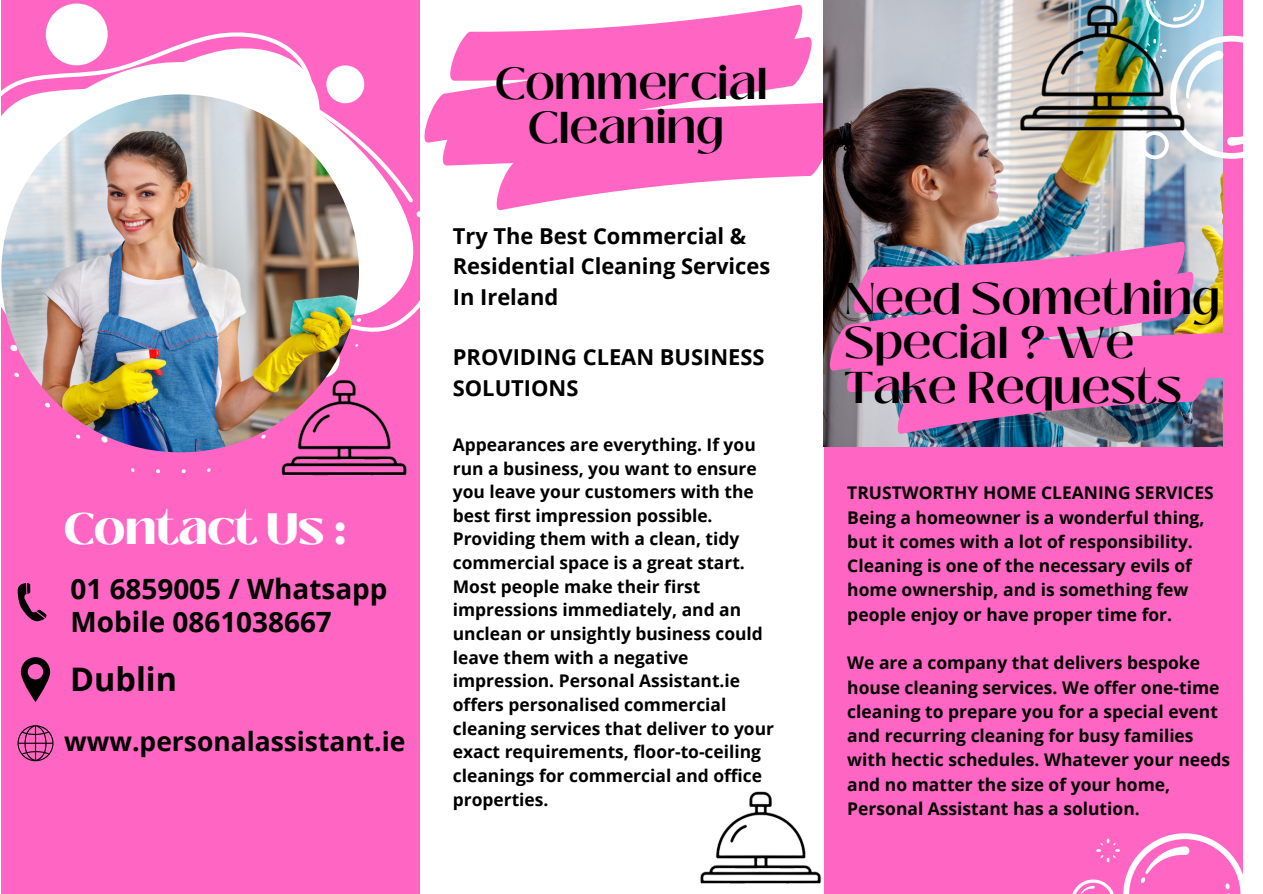
<style>
.page{position:relative;width:1263px;height:894px;background:#fff}
.page>*{position:absolute;margin:0;border:0;box-sizing:border-box;transform-origin:0 0}
.t1{font:600 44.4px/44.2px "Black Mango";color:#000}
.t2{font:900 43.8px "Black Mango";color:#fff}
.t3{font:700 32.4px "Open Sans";color:#000}
.t4{font:700 27.9px/32.5px "Open Sans";color:#000}
.t5{font:700 26.4px "Open Sans";color:#000}
.t6{font:700 21.9px/30.3px "Open Sans";color:#000}
.t7{font:700 17.4px/23.5px "Open Sans";color:#000}
</style>
<div class="page">
<div style="left:1px;top:0;width:419px;height:893px;background:#ff66c4"></div>
<div style="left:824px;top:0;width:418px;height:893px;background:#ff66c4"></div>
<svg style="left:101px;top:436px;width:7px;height:6px"></svg>
<svg style="left:45px;top:402px;width:5px;height:5px"></svg>
<svg style="left:76px;top:434px;width:4px;height:4px"></svg>
<svg style="left:261px;top:434px;width:5px;height:4px"></svg>
<svg style="left:156px;top:469px;width:4px;height:4px"></svg>
<svg style="left:182px;top:469px;width:4px;height:4px"></svg>
<svg style="left:207px;top:468px;width:4px;height:4px"></svg>
<svg style="left:131px;top:468px;width:4px;height:4px"></svg>
<svg style="left:45px;top:31px;width:239px;height:13px"></svg>
<svg style="left:1px;top:44px;width:419px;height:308px"></svg>
<svg style="left:19px;top:50px;width:394px;height:316px;fill:#fff"></svg>
<svg style="left:339px;top:229px;width:81px;height:132px"></svg>
<svg style="left:302px;top:341px;width:38px;height:37px"></svg>
<div style="left:46px;top:4px;width:62px;height:61px;background:#fff;border-radius:50%"></div>
<div style="left:326px;top:65px;width:38px;height:38px;background:#fff;border-radius:50%"></div>
<svg style="left:1073px;top:832px;width:170px;height:61px"></svg>
<svg style="left:417px;top:3px;width:407px;height:214px"></svg>
<img style="left:824px;top:0;width:398px;height:446px">
<svg style="left:1141px;top:0;width:102px;height:159px"></svg>
<img style="left:1px;top:94px;width:358px;height:358px;border-radius:50%">
<svg style="left:18px;top:583px;width:29px;height:39px"></svg>
<svg style="left:21px;top:657px;width:29px;height:45px"></svg>
<svg style="left:18px;top:725px;width:36px;height:36px"></svg>
<img style="left:826px;top:240px;width:417px;height:195px">
<img style="left:1007px;top:0;width:190px;height:136px">
<img style="left:271px;top:375px;width:136px;height:101px">
<img style="left:700px;top:791px;width:121px;height:93px">
<h2 class="t2" style="left:64px;top:496px;width:283px">Contact Us :</h2>
<h3 class="t4" style="left:71px;top:572px;width:318px">01 6859005 / Whatsapp<br>Mobile 0861038667</h3>
<h3 class="t3" style="left:70px;top:655px;width:108px">Dublin</h3>
<h3 class="t5" style="left:64px;top:722px;width:343px">www.personalassistant.ie</h3>
<h1 class="t1" style="left:495px;top:62px;width:275px;line-height:43.8px;text-align:center">Commercial<br>Cleaning</h1>
<p class="t6" style="left:453px;top:220px;width:319px">Try The Best Commercial &amp;<br>Residential Cleaning Services<br>In Ireland</p>
<p class="t6" style="left:453px;top:341px;width:313px">PROVIDING CLEAN BUSINESS<br>SOLUTIONS</p>
<p class="t7" style="left:453px;top:432px;width:323px">Appearances are everything. If you run a business, you want to ensure you leave your customers with the best first impression possible.<br>Providing them with a clean, tidy commercial space is a great start.<br>Most people make their first impressions immediately, and an unclean or unsightly business could leave them with a negative impression. Personal Assistant.ie offers personalised commercial cleaning services that deliver to your exact requirements, floor-to-ceiling cleanings for commercial and office properties.</p>
<h1 class="t1" style="left:844px;top:277px;width:378px">Need Something<br>Special ? We<br>Take Requests</h1>
<p class="t7" style="left:847px;top:480px;width:368px;line-height:24.3px">TRUSTWORTHY HOME CLEANING SERVICES Being a homeowner is a wonderful thing, but it comes with a lot of responsibility.<br>Cleaning is one of the necessary evils of home ownership, and is something few people enjoy or have proper time for.</p>
<p class="t7" style="left:847px;top:650px;width:384px;line-height:24.3px">We are a company that delivers bespoke house cleaning services. We offer one-time cleaning to prepare you for a special event and recurring cleaning for busy families with hectic schedules. Whatever your needs and no matter the size of your home, Personal Assistant has a solution.</p>
</div>
